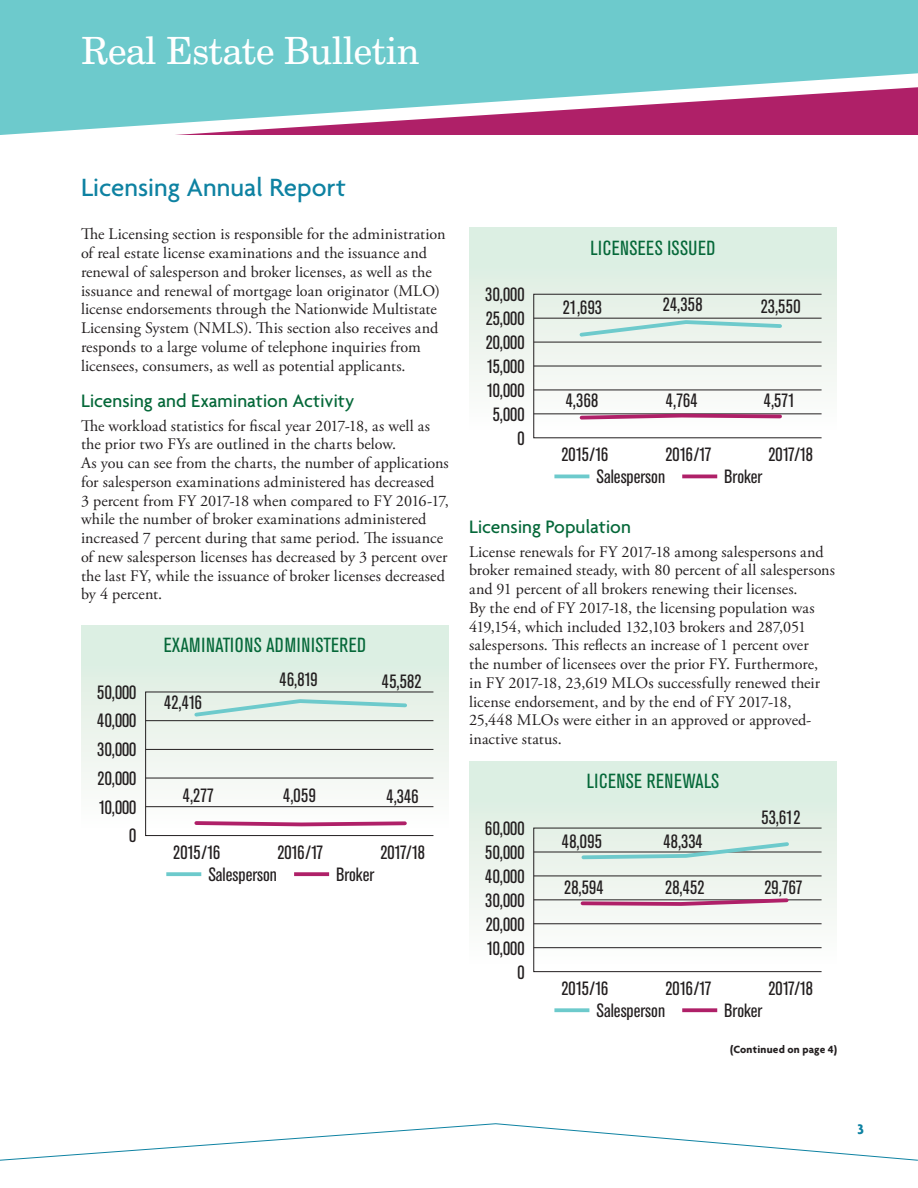
<style>
.page{position:relative;width:918px;height:1188px;background:#fff}
.page>*{position:absolute;margin:0;border:0;box-sizing:border-box;transform-origin:0 0}
.t1{font:37.5px "Century Schoolbook BT";letter-spacing:-.01em;color:#fff}
.Level_1_Head{font:500 27px "Agenda";color:#0e82a2}
.Disciplinary_Chart_T{font:condensed 20.25px "Akzidenz Grotesk BE";letter-spacing:.02em;color:#056839}
.Level_2_Head{font:500 19.5px "Agenda";letter-spacing:-.005em;color:#056839}
.Disciplinary_Chart_T-2{font:condensed 19.05px "Akzidenz Grotesk BE";color:#231f20}
.Body{font:16.2px/18.8px "Adobe Garamond Pro";letter-spacing:.005em;color:#231f20}
.t2{font:700 15px "Agenda";color:#0e82a2}
.Body-2{font:700 11.25px "Agenda";letter-spacing:.02em;color:#231f20}
</style>
<div class="page">
<div style="left:0;top:0;width:918px;height:135px;background:#6dcacc"></div>
<svg style="left:175px;top:86px;width:743px;height:49px"></svg>
<svg style="left:0;top:1123px;width:918px;height:38px"></svg>
<svg style="left:81px;top:625px;width:368px;height:212px"></svg>
<hr style="left:146px;top:720px;width:287px;height:1px;background:#231f20">
<hr style="left:146px;top:749px;width:287px;height:1px;background:#231f20">
<hr style="left:146px;top:778px;width:287px;height:1px;background:#231f20">
<hr style="left:146px;top:806px;width:287px;height:1px;background:#231f20">
<div style="left:145px;top:692px;width:289px;height:144px;border:1px solid #231f20"></div>
<svg style="left:192px;top:697px;width:217px;height:22px;background:#d3eae3"></svg>
<svg style="left:192px;top:819px;width:217px;height:8px"></svg>
<svg style="left:166px;top:872px;width:35px;height:4px"></svg>
<svg style="left:294px;top:872px;width:35px;height:4px"></svg>
<div style="left:469px;top:228px;width:368px;height:231px;background:linear-gradient(to bottom,#daeddf,#fefbfc)"></div>
<hr style="left:534px;top:318px;width:288px;height:1px;background:#231f20">
<hr style="left:534px;top:342px;width:288px;height:1px;background:#231f20">
<hr style="left:534px;top:366px;width:288px;height:1px;background:#231f20">
<hr style="left:534px;top:413px;width:288px;height:1px;background:#231f20">
<hr style="left:534px;top:389px;width:288px;height:1px;background:#231f20">
<div style="left:533px;top:294px;width:289px;height:144px;border:1px solid #231f20"></div>
<svg style="left:577px;top:318px;width:207px;height:21px;background:#cee5df"></svg>
<svg style="left:578px;top:413px;width:206px;height:9px"></svg>
<hr style="left:554px;top:475px;width:35px;height:3px;background:#6dcacc">
<hr style="left:682px;top:475px;width:35px;height:3px;background:#af2068">
<div style="left:469px;top:761px;width:368px;height:232px;background:linear-gradient(to bottom,#d6eadc,#fff)"></div>
<hr style="left:534px;top:852px;width:288px;height:1px;background:#231f20">
<hr style="left:534px;top:875px;width:288px;height:1px;background:#231f20">
<hr style="left:534px;top:899px;width:288px;height:1px;background:#231f20">
<hr style="left:534px;top:947px;width:288px;height:1px;background:#231f20">
<hr style="left:534px;top:923px;width:288px;height:1px;background:#231f20">
<div style="left:533px;top:828px;width:289px;height:144px;border:1px solid #231f20"></div>
<svg style="left:580px;top:840px;width:211px;height:21px;background:#cae2dc"></svg>
<svg style="left:579px;top:896px;width:212px;height:11px"></svg>
<svg style="left:554px;top:1008px;width:35px;height:4px"></svg>
<svg style="left:682px;top:1008px;width:35px;height:4px"></svg>
<h1 class="t1" style="left:81px;top:28px;width:340px">Real Estate Bulletin</h1>
<p class="Level_1_Head" style="left:81px;top:171px;width:266px">Licensing Annual Report</p>
<p class="Body" style="left:81px;top:225px;width:366px">The Licensing section is responsible for the administration of real estate license examinations and the issuance and renewal of salesperson and broker licenses, as well as the issuance and renewal of mortgage loan originator (MLO) license endorsements through the Nationwide Multistate Licensing System (NMLS). This section also receives and responds to a large volume of telephone inquiries from licensees, consumers, as well as potential applicants.</p>
<p class="Level_2_Head" style="left:81px;top:388px;width:275px">Licensing and Examination Activity</p>
<p class="Body" style="left:81px;top:417px;width:369px">The workload statistics for fiscal year 2017-18, as well as the prior two FYs are outlined in the charts below.<br>As you can see from the charts, the number of applications for salesperson examinations administered has decreased<br>3 percent from FY 2017-18 when compared to FY 2016-17, while the number of broker examinations administered increased 7 percent during that same period. The issuance of new salesperson licenses has decreased by 3 percent over the last FY, while the issuance of broker licenses decreased by 4 percent.</p>
<p class="Disciplinary_Chart_T-2" style="left:97px;top:682px;width:41px">50,000</p>
<p class="Disciplinary_Chart_T-2" style="left:97px;top:710px;width:41px">40,000</p>
<p class="Disciplinary_Chart_T-2" style="left:97px;top:739px;width:41px">30,000</p>
<p class="Disciplinary_Chart_T-2" style="left:98px;top:768px;width:40px">20,000</p>
<p class="Disciplinary_Chart_T-2" style="left:99px;top:796px;width:39px">10,000</p>
<p class="Disciplinary_Chart_T-2" style="left:129px;top:825px;width:9px">0</p>
<p class="Disciplinary_Chart_T" style="left:164px;top:634px;width:204px">EXAMINATIONS ADMINISTERED</p>
<p class="Disciplinary_Chart_T-2" style="left:164px;top:692px;width:39px">42,416</p>
<p class="Disciplinary_Chart_T-2" style="left:279px;top:669px;width:40px">46,819</p>
<p class="Disciplinary_Chart_T-2" style="left:382px;top:671px;width:41px">45,582</p>
<p class="Disciplinary_Chart_T-2" style="left:183px;top:785px;width:33px">4,277</p>
<p class="Disciplinary_Chart_T-2" style="left:283px;top:785px;width:34px">4,059</p>
<p class="Disciplinary_Chart_T-2" style="left:387px;top:786px;width:34px">4,346</p>
<p class="Disciplinary_Chart_T-2" style="left:173px;top:842px;width:48px">2015/16</p>
<p class="Disciplinary_Chart_T-2" style="left:277px;top:842px;width:48px">2016/17</p>
<p class="Disciplinary_Chart_T-2" style="left:380px;top:842px;width:46px">2017/18</p>
<p class="Disciplinary_Chart_T-2" style="left:208px;top:864px;width:70px">Salesperson</p>
<p class="Disciplinary_Chart_T-2" style="left:336px;top:864px;width:40px">Broker</p>
<p class="Disciplinary_Chart_T-2" style="left:485px;top:284px;width:41px">30,000</p>
<p class="Disciplinary_Chart_T-2" style="left:486px;top:308px;width:40px">25,000</p>
<p class="Disciplinary_Chart_T-2" style="left:486px;top:332px;width:40px">20,000</p>
<p class="Disciplinary_Chart_T-2" style="left:487px;top:356px;width:39px">15,000</p>
<p class="Disciplinary_Chart_T-2" style="left:487px;top:380px;width:39px">10,000</p>
<p class="Disciplinary_Chart_T-2" style="left:493px;top:404px;width:33px">5,000</p>
<p class="Disciplinary_Chart_T-2" style="left:517px;top:428px;width:9px">0</p>
<p class="Disciplinary_Chart_T" style="left:591px;top:236px;width:126px">LICENSEES ISSUED</p>
<p class="Disciplinary_Chart_T-2" style="left:563px;top:297px;width:41px">21,693</p>
<p class="Disciplinary_Chart_T-2" style="left:663px;top:294px;width:41px">24,358</p>
<p class="Disciplinary_Chart_T-2" style="left:761px;top:296px;width:41px">23,550</p>
<p class="Disciplinary_Chart_T-2" style="left:566px;top:390px;width:34px">4,368</p>
<p class="Disciplinary_Chart_T-2" style="left:666px;top:390px;width:33px">4,764</p>
<p class="Disciplinary_Chart_T-2" style="left:764px;top:390px;width:33px">4,571</p>
<p class="Disciplinary_Chart_T-2" style="left:561px;top:444px;width:48px">2015/16</p>
<p class="Disciplinary_Chart_T-2" style="left:665px;top:444px;width:48px">2016/17</p>
<p class="Disciplinary_Chart_T-2" style="left:768px;top:444px;width:46px">2017/18</p>
<p class="Disciplinary_Chart_T-2" style="left:596px;top:466px;width:70px">Salesperson</p>
<p class="Disciplinary_Chart_T-2" style="left:724px;top:466px;width:40px">Broker</p>
<p class="Level_2_Head" style="left:469px;top:514px;width:163px">Licensing Population</p>
<p class="Body" style="left:469px;top:543px;width:368px">License renewals for FY 2017-18 among salespersons and broker remained steady, with 80 percent of all salespersons and 91 percent of all brokers renewing their licenses.<br>By the end of FY 2017-18, the licensing population was 419,154, which included 132,103 brokers and 287,051 salespersons. This reflects an increase of 1 percent over<br>the number of licensees over the prior FY. Furthermore,<br>in FY 2017-18, 23,619 MLOs successfully renewed their license endorsement, and by the end of FY 2017-18, 25,448 MLOs were either in an approved or approved&shy;inactive status.</p>
<p class="Disciplinary_Chart_T-2" style="left:485px;top:818px;width:41px">60,000</p>
<p class="Disciplinary_Chart_T-2" style="left:485px;top:842px;width:41px">50,000</p>
<p class="Disciplinary_Chart_T-2" style="left:485px;top:866px;width:41px">40,000</p>
<p class="Disciplinary_Chart_T-2" style="left:485px;top:890px;width:41px">30,000</p>
<p class="Disciplinary_Chart_T-2" style="left:486px;top:914px;width:40px">20,000</p>
<p class="Disciplinary_Chart_T-2" style="left:487px;top:938px;width:39px">10,000</p>
<p class="Disciplinary_Chart_T-2" style="left:517px;top:962px;width:9px">0</p>
<p class="Disciplinary_Chart_T" style="left:587px;top:770px;width:134px">LICENSE RENEWALS</p>
<p class="Disciplinary_Chart_T-2" style="left:762px;top:807px;width:40px">53,612</p>
<p class="Disciplinary_Chart_T-2" style="left:562px;top:830px;width:42px">48,095</p>
<p class="Disciplinary_Chart_T-2" style="left:564px;top:877px;width:41px">28,594</p>
<p class="Disciplinary_Chart_T-2" style="left:665px;top:877px;width:41px">28,452</p>
<p class="Disciplinary_Chart_T-2" style="left:764px;top:877px;width:40px">29,767</p>
<p class="Disciplinary_Chart_T-2" style="left:663px;top:830px;width:41px">48,334</p>
<p class="Disciplinary_Chart_T-2" style="left:561px;top:978px;width:48px">2015/16</p>
<p class="Disciplinary_Chart_T-2" style="left:665px;top:978px;width:48px">2016/17</p>
<p class="Disciplinary_Chart_T-2" style="left:768px;top:978px;width:46px">2017/18</p>
<p class="Disciplinary_Chart_T-2" style="left:596px;top:1000px;width:70px">Salesperson</p>
<p class="Disciplinary_Chart_T-2" style="left:724px;top:1000px;width:40px">Broker</p>
<p class="Body-2" style="left:730px;top:1042px;width:109px">(Continued on page 4)</p>
<p class="t2" style="left:858px;top:1120px;width:8px">3</p>
</div>
